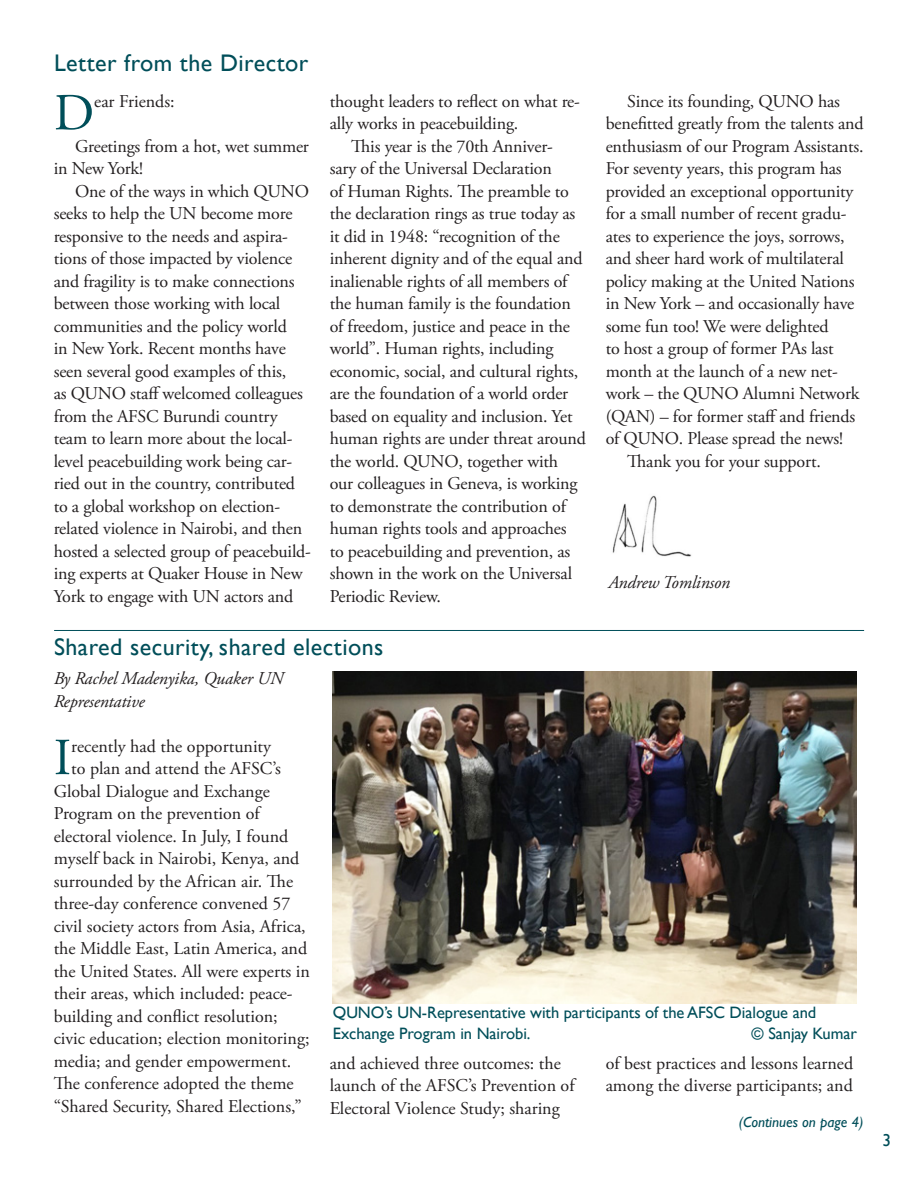
<style>
.page{position:relative;width:918px;height:1188px;background:#fff}
.page>*{position:absolute;margin:0;border:0;box-sizing:border-box;transform-origin:0 0}
.Drop_cap_para{font:51.9px "Adobe Garamond Pro";color:#004e59}
.Head{font:24px "Gill Sans";letter-spacing:.02em;color:#004e59}
.Para_normal{font:18px/22.5px "Adobe Garamond Pro";letter-spacing:-.01em;color:#231f20}
.Drop_cap_para-2{font:18px/22.5px "Adobe Garamond Pro";color:#231f20}
.Para_normal-2{font:italic 18px/22.5px "Adobe Garamond Pro";letter-spacing:-.01em;color:#231f20}
.t1{font:17.25px "Gill Sans";color:#004e59}
.Photo_caption{font:16.5px/21px "Gill Sans";letter-spacing:-.005em;color:#004e59}
.Para_normal-3{font:italic 15px "Gill Sans";color:#004e59}
</style>
<div class="page">
<img style="left:612px;top:495px;width:80px;height:62px">
<hr style="left:54px;top:630px;width:810px;height:1px;background:#004e59">
<img style="left:333px;top:672px;width:524px;height:332px">
<p class="Head" style="left:54px;top:48px;width:256px">Letter from the Director</p>
<p class="Drop_cap_para" style="left:54px;top:82px;width:42px">D</p>
<p class="Drop_cap_para-2" style="left:94px;top:90px;width:82px">ear Friends:</p>
<p class="Para_normal" style="left:54px;top:135px;width:257px;text-indent:22px">Greetings from a hot, wet summer in New York!</p>
<p class="Para_normal" style="left:54px;top:180px;width:259px;text-indent:22px">One of the ways in which QUNO seeks to help the UN become more responsive to the needs and aspira&shy;tions of those impacted by violence and fragility is to make connections between those working with local communities and the policy world<br>in New York. Recent months have seen several good examples of this,<br>as QUNO staff welcomed colleagues from the AFSC Burundi country team to learn more about the local&shy;level peacebuilding work being car&shy;ried out in the country, contributed to a global workshop on election&shy;related violence in Nairobi, and then hosted a selected group of peacebuild&shy;ing experts at Quaker House in New York to engage with UN actors and</p>
<p class="Para_normal" style="left:330px;top:90px;width:252px">thought leaders to reflect on what re&shy;ally works in peacebuilding.</p>
<p class="Para_normal" style="left:330px;top:135px;width:258px;text-indent:22px">This year is the 70th Anniver-<br>sary of the Universal Declaration<br>of Human Rights. The preamble to the declaration rings as true today as it did in 1948: “recognition of the inherent dignity and of the equal and inalienable rights of all members of the human family is the foundation of freedom, justice and peace in the world”. Human rights, including economic, social, and cultural rights, are the foundation of a world order based on equality and inclusion. Yet human rights are under threat around the world. QUNO, together with our colleagues in Geneva, is working to demonstrate the contribution of human rights tools and approaches<br>to peacebuilding and prevention, as shown in the work on the Universal Periodic Review.</p>
<p class="Para_normal" style="left:606px;top:90px;width:259px;text-indent:22px">Since its founding, QUNO has benefitted greatly from the talents and enthusiasm of our Program Assistants.<br>For seventy years, this program has provided an exceptional opportunity for a small number of recent gradu&shy;ates to experience the joys, sorrows, and sheer hard work of multilateral policy making at the United Nations in New York – and occasionally have some fun too! We were delighted<br>to host a group of former PAs last month at the launch of a new net&shy;work – the QUNO Alumni Network (QAN) – for former staff and friends of QUNO. Please spread the news!</p>
<p class="Para_normal" style="left:627px;top:450px;width:195px">Thank you for your support.</p>
<p class="Para_normal-2" style="left:608px;top:571px;width:123px">Andrew Tomlinson</p>
<p class="Head" style="left:54px;top:633px;width:331px">Shared security, shared elections</p>
<p class="Para_normal-2" style="left:54px;top:668px;width:231px">By Rachel Madenyika, Quaker UN<br>Representative</p>
<p class="Drop_cap_para" style="left:54px;top:726px;width:19px">I</p>
<p class="Drop_cap_para-2" style="left:71px;top:735px;width:201px">recently had the opportunity</p>
<p class="Drop_cap_para-2" style="left:71px;top:758px;width:211px">to plan and attend the AFSC’s</p>
<p class="Drop_cap_para-2" style="left:54px;top:780px;width:218px">Global Dialogue and Exchange</p>
<p class="Drop_cap_para-2" style="left:54px;top:803px;width:208px">Program on the prevention of</p>
<p class="Drop_cap_para-2" style="left:54px;top:825px;width:236px">electoral violence. In July, I found</p>
<p class="Drop_cap_para-2" style="left:54px;top:848px;width:247px">myself back in Nairobi, Kenya, and</p>
<p class="Drop_cap_para-2" style="left:54px;top:870px;width:241px">surrounded by the African air. The</p>
<p class="Drop_cap_para-2" style="left:54px;top:893px;width:238px">three-day conference convened 57</p>
<p class="Drop_cap_para-2" style="left:54px;top:915px;width:254px">civil society actors from Asia, Africa,</p>
<p class="Drop_cap_para-2" style="left:54px;top:938px;width:255px">the Middle East, Latin America, and</p>
<p class="Drop_cap_para-2" style="left:54px;top:960px;width:258px">the United States. All were experts in</p>
<p class="Drop_cap_para-2" style="left:54px;top:983px;width:241px">their areas, which included: peace-</p>
<p class="Drop_cap_para-2" style="left:54px;top:1005px;width:226px">building and conflict resolution;</p>
<p class="Drop_cap_para-2" style="left:54px;top:1028px;width:257px">civic education; election monitoring;</p>
<p class="Drop_cap_para-2" style="left:54px;top:1050px;width:239px">media; and gender empowerment.</p>
<p class="Drop_cap_para-2" style="left:54px;top:1073px;width:242px">The conference adopted the theme</p>
<p class="Drop_cap_para-2" style="left:54px;top:1095px;width:250px">“Shared Security, Shared Elections,”</p>
<p class="Photo_caption" style="left:333px;top:1002px;width:485px">QUNO’s UN-Representative with participants of the AFSC Dialogue and<br>Exchange Program in Nairobi.</p>
<p class="Photo_caption" style="left:752px;top:1023px;width:107px">© Sanjay Kumar</p>
<p class="Drop_cap_para-2" style="left:330px;top:1053px;width:246px">and achieved three outcomes: the launch of the AFSC’s Prevention of<br>Electoral Violence Study; sharing</p>
<p class="Drop_cap_para-2" style="left:606px;top:1053px;width:249px">of best practices and lessons learned among the diverse participants; and</p>
<p class="Para_normal-3" style="left:739px;top:1114px;width:127px">(Continues on page 4)</p>
<p class="t1" style="left:883px;top:1130px;width:10px">3</p>
</div>
